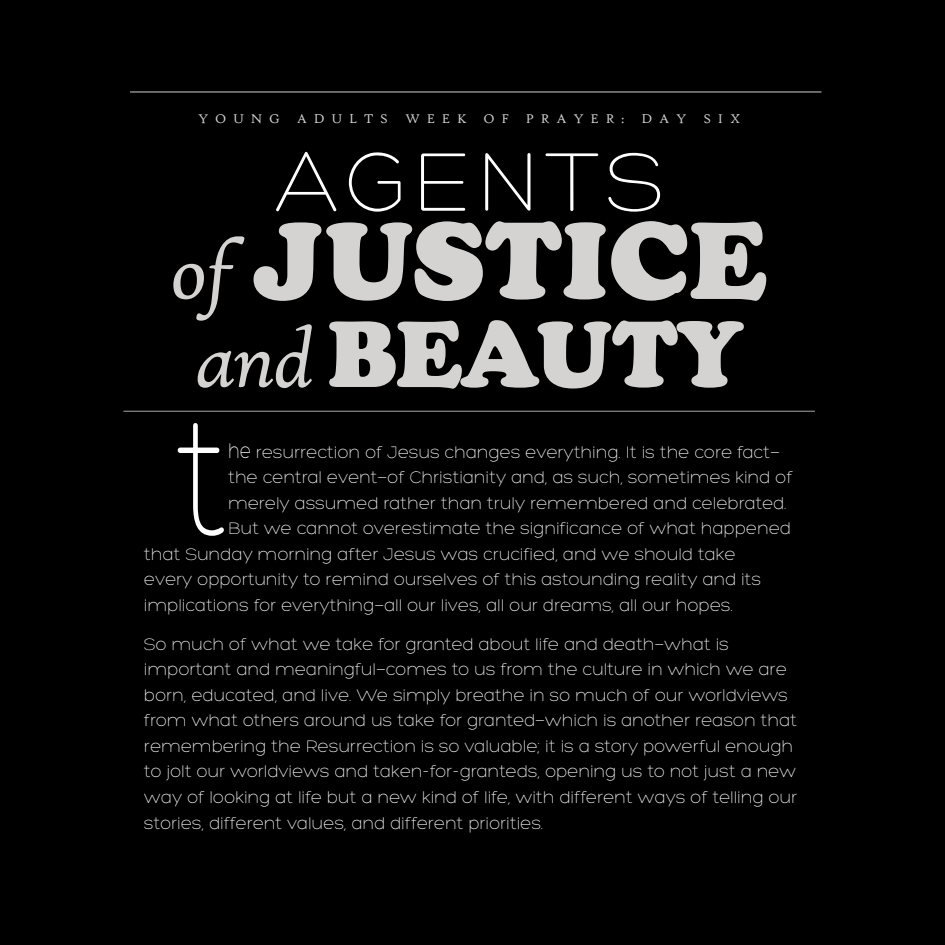
<style>
.page{position:relative;width:945px;height:945px;background:#000}
.page>*{position:absolute;margin:0;border:0;box-sizing:border-box;transform-origin:0 0}
.t1{font:300 170.7px "Hero";color:#fff;scale:.8 1}
.t2{font:900 105px "Cooper BT";letter-spacing:-.01em;color:#d4d3d2}
.t3{font:900 90px "Cooper BT";letter-spacing:-.01em;color:#d4d3d2}
.t4{font:300 90px "Hero";letter-spacing:.075em;color:#fff}
.t5{font:300 18px/25.5px "Hero";color:#fff}
.t6{font:13.5px "High Tower Text";letter-spacing:.5em;color:#d4d3d2}
.s1{font-family:"High Tower Text";font-weight:400;font-style:italic;font-size:90px}
.s2{font-family:"High Tower Text";font-weight:400;font-style:italic}
.s3{font-size:22.5px}
</style>
<div class="page">
<hr style="left:124px;top:411px;width:691px;height:1px;background:#757779">
<hr style="left:130px;top:92px;width:691px;height:1px;background:#757779">
<p class="t6" style="left:198px;top:110px;width:544px">YOUNG ADULTS WEEK OF PRAYER: DAY SIX</p>
<h3 class="t4" style="left:275px;top:146px;width:390px">AGENTS</h3>
<h2 class="t2" style="left:171px;top:221px;width:597px"><span class="s1">of</span> JUSTICE</h2>
<h3 class="t3" style="left:197px;top:320px;width:547px"><span class="s2">and</span> BEAUTY</h3>
<h1 class="t1" style="left:176px;top:411px;width:67px">t</h1>
<p class="t5" style="left:228px;top:441px;width:553px"><span class="s3">he</span> resurrection of Jesus changes everything. It is the core fact—</p>
<p class="t5" style="left:228px;top:466px;width:566px">the central event—of Christianity and, as such, sometimes kind of</p>
<p class="t5" style="left:228px;top:492px;width:560px">merely assumed rather than truly remembered and celebrated.</p>
<p class="t5" style="left:228px;top:517px;width:564px">But we cannot overestimate the significance of what happened</p>
<p class="t5" style="left:144px;top:543px;width:593px">that Sunday morning after Jesus was crucified, and we should take</p>
<p class="t5" style="left:144px;top:568px;width:619px">every opportunity to remind ourselves of this astounding reality and its</p>
<p class="t5" style="left:144px;top:594px;width:591px">implications for everything—all our lives, all our dreams, all our hopes.</p>
<p class="t5" style="left:144px;top:633px;width:655px">So much of what we take for granted about life and death—what is important and meaningful—comes to us from the culture in which we are born, educated, and live. We simply breathe in so much of our worldviews from what others around us take for granted—which is another reason that remembering the Resurrection is so valuable; it is a story powerful enough to jolt our worldviews and taken-for-granteds, opening us to not just a new way of looking at life but a new kind of life, with different ways of telling our stories, different values, and different priorities.</p>
</div>
